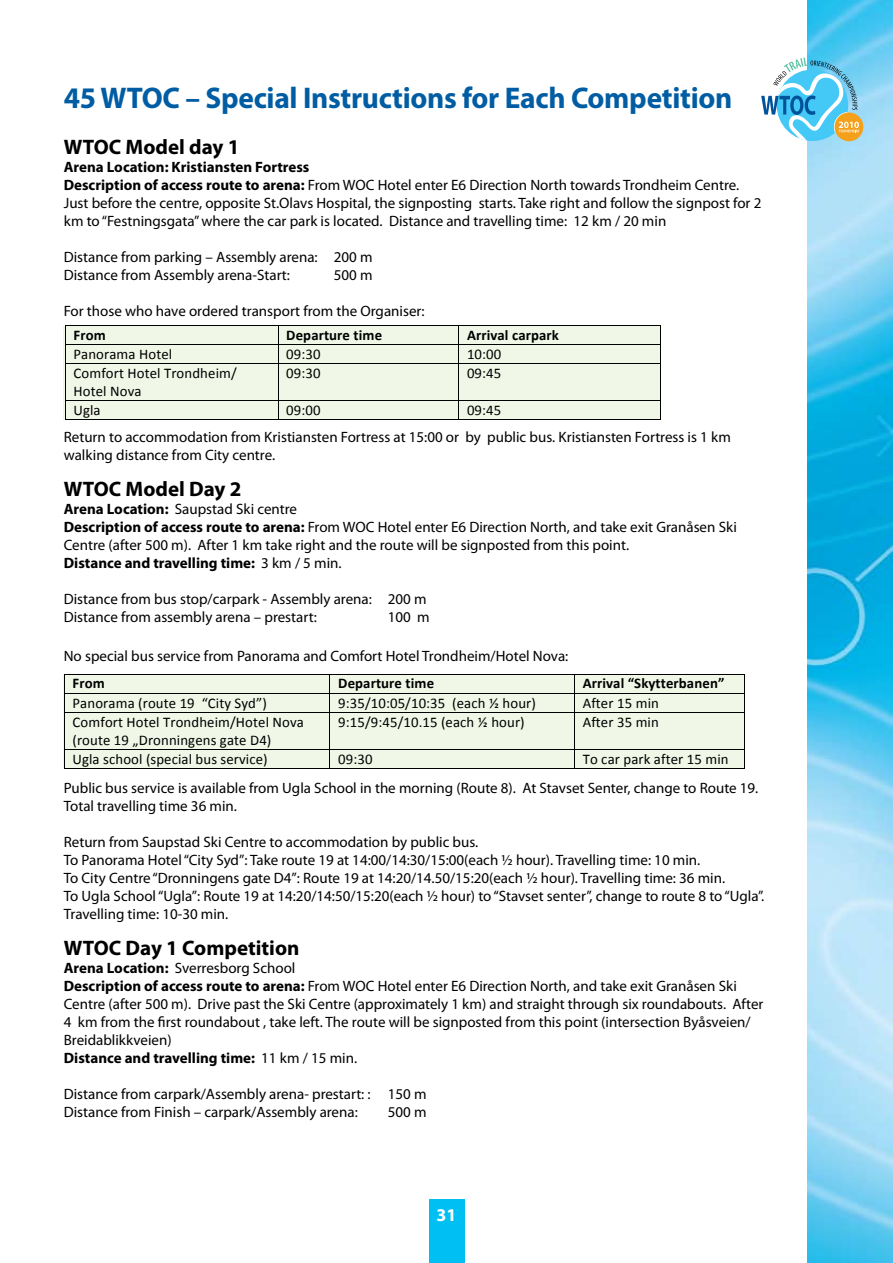
<style>
.page{position:relative;width:893px;height:1263px;background:#fff}
.page>*{position:absolute;margin:0;border:0;box-sizing:border-box;transform-origin:0 0}
.t1{font:700 30px "Myriad Pro";letter-spacing:-.01em;color:#005da3}
.t2{font:700 21px "Myriad Pro";color:#000}
.t3{font:700 18px "Myriad Pro";color:#fff}
.t4{font:15px/18px "Myriad Pro";color:#000}
.t5{font:14.7px/18.3px "Calibri";letter-spacing:.01em;color:#000}
.t6{font:700 14.7px "Calibri";letter-spacing:.01em;color:#000}
.s1{font-weight:700}
</style>
<div class="page">
<div style="left:64px;top:675px;width:681px;height:93px;background:#f0f7e7"></div>
<div style="left:64px;top:326px;width:597px;height:93px;background:#f0f7e7"></div>
<img style="left:808px;top:0;width:85px;height:1263px">
<svg style="left:761px;top:58px;width:103px;height:84px"></svg>
<div style="left:429px;top:1199px;width:35px;height:64px;background:#00c0f3"></div>
<hr style="left:66px;top:325px;width:212px;height:1px;background:#000">
<hr style="left:278px;top:325px;width:180px;height:1px;background:#000">
<hr style="left:459px;top:325px;width:201px;height:1px;background:#000">
<hr style="left:66px;top:344px;width:212px;height:1px;background:#000">
<hr style="left:278px;top:344px;width:180px;height:1px;background:#000">
<hr style="left:459px;top:344px;width:201px;height:1px;background:#000">
<svg style="left:65px;top:325px;width:1px;height:39px"></svg>
<hr style="left:66px;top:363px;width:212px;height:1px;background:#000">
<svg style="left:278px;top:326px;width:1px;height:37px"></svg>
<hr style="left:278px;top:363px;width:180px;height:1px;background:#000">
<svg style="left:458px;top:325px;width:1px;height:39px"></svg>
<hr style="left:459px;top:363px;width:201px;height:1px;background:#000">
<svg style="left:660px;top:325px;width:1px;height:39px"></svg>
<hr style="left:65px;top:364px;width:1px;height:36px;background:#000">
<hr style="left:278px;top:364px;width:1px;height:36px;background:#000">
<hr style="left:458px;top:364px;width:1px;height:36px;background:#000">
<hr style="left:660px;top:364px;width:1px;height:36px;background:#000">
<hr style="left:66px;top:400px;width:212px;height:1px;background:#000">
<hr style="left:278px;top:400px;width:180px;height:1px;background:#000">
<hr style="left:459px;top:400px;width:201px;height:1px;background:#000">
<svg style="left:65px;top:400px;width:1px;height:20px"></svg>
<hr style="left:66px;top:419px;width:212px;height:1px;background:#000">
<svg style="left:278px;top:401px;width:1px;height:18px"></svg>
<hr style="left:278px;top:419px;width:180px;height:1px;background:#000">
<svg style="left:458px;top:400px;width:1px;height:20px"></svg>
<hr style="left:459px;top:419px;width:201px;height:1px;background:#000">
<svg style="left:660px;top:400px;width:1px;height:20px"></svg>
<hr style="left:65px;top:674px;width:265px;height:1px;background:#000">
<hr style="left:330px;top:674px;width:244px;height:1px;background:#000">
<hr style="left:575px;top:674px;width:169px;height:1px;background:#000">
<hr style="left:65px;top:693px;width:265px;height:1px;background:#000">
<hr style="left:330px;top:693px;width:244px;height:1px;background:#000">
<hr style="left:575px;top:693px;width:169px;height:1px;background:#000">
<svg style="left:64px;top:674px;width:1px;height:38px"></svg>
<hr style="left:65px;top:712px;width:265px;height:1px;background:#000">
<hr style="left:330px;top:712px;width:244px;height:1px;background:#000">
<svg style="left:574px;top:674px;width:1px;height:38px"></svg>
<hr style="left:575px;top:712px;width:169px;height:1px;background:#000">
<svg style="left:744px;top:674px;width:1px;height:38px"></svg>
<hr style="left:64px;top:712px;width:1px;height:37px;background:#000">
<hr style="left:330px;top:712px;width:1px;height:37px;background:#000">
<hr style="left:574px;top:712px;width:1px;height:37px;background:#000">
<hr style="left:744px;top:712px;width:1px;height:37px;background:#000">
<hr style="left:65px;top:749px;width:265px;height:1px;background:#000">
<hr style="left:330px;top:749px;width:244px;height:1px;background:#000">
<hr style="left:575px;top:749px;width:169px;height:1px;background:#000">
<svg style="left:64px;top:749px;width:1px;height:20px"></svg>
<hr style="left:65px;top:768px;width:265px;height:1px;background:#000">
<hr style="left:330px;top:768px;width:244px;height:1px;background:#000">
<svg style="left:574px;top:749px;width:1px;height:20px"></svg>
<hr style="left:575px;top:768px;width:169px;height:1px;background:#000">
<svg style="left:744px;top:749px;width:1px;height:20px"></svg>
<h1 class="t1" style="left:64px;top:78px;width:670px">45 WTOC – Special Instructions for Each Competition</h1>
<h2 class="t2" style="left:64px;top:133px;width:177px">WTOC Model day 1</h2>
<p class="t4" style="left:64px;top:157px;width:699px"><span class="s1">Arena Location: Kristiansten Fortress<br>Description of access route to arena:</span> From WOC Hotel enter E6 Direction North towards Trondheim Centre.<br>Just before the centre, opposite St.Olavs Hospital, the signposting starts. Take right and follow the signpost for 2 km to “Festningsgata” where the car park is located. Distance and travelling time: 12 km / 20 min</p>
<p class="t4" style="left:64px;top:247px;width:310px">Distance from parking – Assembly arena: 200 m<br>Distance from Assembly arena-Start:</p>
<p class="t4" style="left:334px;top:265px;width:40px">500 m</p>
<p class="t4" style="left:64px;top:301px;width:362px">For those who have ordered transport from the Organiser:</p>
<p class="t6" style="left:73px;top:329px;width:34px">From</p>
<p class="t6" style="left:286px;top:329px;width:97px">Departure time</p>
<p class="t6" style="left:467px;top:329px;width:93px">Arrival carpark</p>
<p class="t5" style="left:73px;top:346px;width:100px">Panorama Hotel</p>
<p class="t5" style="left:286px;top:346px;width:36px">09:30</p>
<p class="t5" style="left:467px;top:346px;width:36px">10:00</p>
<p class="t5" style="left:73px;top:365px;width:165px">Comfort Hotel Trondheim/<br>Hotel Nova</p>
<p class="t5" style="left:286px;top:365px;width:36px">09:30</p>
<p class="t5" style="left:467px;top:365px;width:36px">09:45</p>
<p class="t5" style="left:73px;top:402px;width:29px">Ugla</p>
<p class="t5" style="left:286px;top:402px;width:36px">09:00</p>
<p class="t5" style="left:467px;top:402px;width:36px">09:45</p>
<p class="t4" style="left:64px;top:428px;width:669px">Return to accommodation from Kristiansten Fortress at 15:00 or by public bus. Kristiansten Fortress is 1 km walking distance from City centre.</p>
<h2 class="t2" style="left:64px;top:475px;width:179px">WTOC Model Day 2</h2>
<p class="t4" style="left:64px;top:500px;width:675px"><span class="s1">Arena Location:</span> Saupstad Ski centre<br><span class="s1">Description of access route to arena:</span> From WOC Hotel enter E6 Direction North, and take exit Granåsen Ski Centre (after 500 m). After 1 km take right and the route will be signposted from this point.<br><span class="s1">Distance and travelling time:</span> 3 km / 5 min.</p>
<p class="t4" style="left:64px;top:590px;width:364px">Distance from bus stop/carpark - Assembly arena: 200 m<br>Distance from assembly arena – prestart:</p>
<p class="t4" style="left:388px;top:608px;width:43px">100 m</p>
<p class="t4" style="left:64px;top:647px;width:506px">No special bus service from Panorama and Comfort Hotel Trondheim/Hotel Nova:</p>
<p class="t6" style="left:73px;top:678px;width:34px">From</p>
<p class="t6" style="left:338px;top:678px;width:97px">Departure time</p>
<p class="t6" style="left:583px;top:678px;width:143px">Arrival “Skytterbanen”</p>
<p class="t5" style="left:73px;top:694px;width:196px">Panorama (route 19 “City Syd”)</p>
<p class="t5" style="left:338px;top:694px;width:199px">9:35/10:05/10:35 (each ½ hour)</p>
<p class="t5" style="left:583px;top:694px;width:78px">After 15 min</p>
<p class="t5" style="left:73px;top:714px;width:233px">Comfort Hotel Trondheim/Hotel Nova (route 19 „Dronningens gate D4)</p>
<p class="t5" style="left:338px;top:714px;width:188px">9:15/9:45/10.15 (each ½ hour)</p>
<p class="t5" style="left:583px;top:714px;width:78px">After 35 min</p>
<p class="t5" style="left:73px;top:751px;width:197px">Ugla school (special bus service)</p>
<p class="t5" style="left:338px;top:751px;width:36px">09:30</p>
<p class="t5" style="left:583px;top:751px;width:147px">To car park after 15 min</p>
<p class="t4" style="left:64px;top:779px;width:696px">Public bus service is available from Ugla School in the morning (Route 8). At Stavset Senter, change to Route 19.<br>Total travelling time 36 min.</p>
<p class="t4" style="left:64px;top:833px;width:702px">Return from Saupstad Ski Centre to accommodation by public bus.<br>To Panorama Hotel “City Syd”: Take route 19 at 14:00/14:30/15:00(each ½ hour). Travelling time: 10 min.<br>To City Centre “Dronningens gate D4”: Route 19 at 14:20/14.50/15:20(each ½ hour). Travelling time: 36 min.<br>To Ugla School “Ugla”: Route 19 at 14:20/14:50/15:20(each ½ hour) to “Stavset senter”, change to route 8 to “Ugla”.<br>Travelling time: 10-30 min.</p>
<h2 class="t2" style="left:64px;top:934px;width:237px">WTOC Day 1 Competition</h2>
<p class="t4" style="left:64px;top:959px;width:701px"><span class="s1">Arena Location:</span> Sverresborg School<br><span class="s1">Description of access route to arena:</span> From WOC Hotel enter E6 Direction North, and take exit Granåsen Ski Centre (after 500 m). Drive past the Ski Centre (approximately 1 km) and straight through six roundabouts. After 4 km from the first roundabout , take left. The route will be signposted from this point (intersection Byåsveien/ Breidablikkveien)<br><span class="s1">Distance and travelling time:</span> 11 km / 15 min.</p>
<p class="t4" style="left:64px;top:1085px;width:364px">Distance from carpark/Assembly arena- prestart: : 150 m<br>Distance from Finish – carpark/Assembly arena:</p>
<p class="t4" style="left:388px;top:1103px;width:40px">500 m</p>
<p class="t3" style="left:436px;top:1204px;width:21px">2931</p>
</div>
